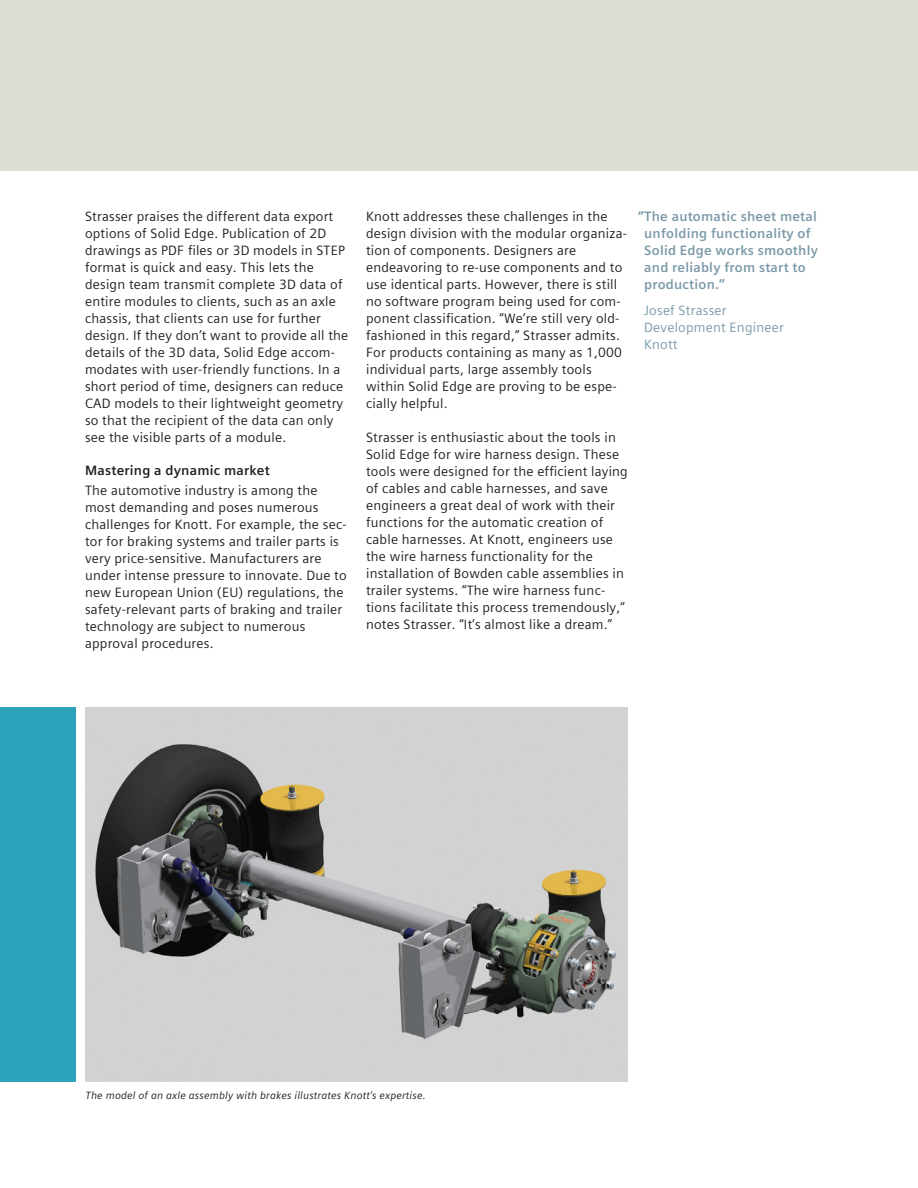
<style>
.page{position:relative;width:918px;height:1188px;background:#fff}
.page>*{position:absolute;margin:0;border:0;box-sizing:border-box;transform-origin:0 0}
.t1{font:13.5px/17px "Siemens Sans Global";letter-spacing:.015em;color:#231f20}
.t2{font:700 13.5px/17px "Siemens Sans Global";letter-spacing:.015em;color:#7b99a9}
.t3{font:13.5px/17px "Siemens Sans Global";letter-spacing:.015em;color:#7b99a9}
.t4{font:700 13.5px "Siemens Sans Global";letter-spacing:.015em;color:#231f20}
.t5{font:italic 10.5px "Siemens Sans Global";letter-spacing:.015em;color:#231f20}
</style>
<div class="page">
<div style="left:0;top:0;width:918px;height:170px;background:#deddd5"></div>
<div style="left:0;top:707px;width:76px;height:375px;background:#2da3bb"></div>
<img style="left:85px;top:707px;width:543px;height:375px">
<p class="t1" style="left:85px;top:208px;width:265px">Strasser praises the different data export options of Solid Edge. Publication of 2D drawings as PDF files or 3D models in STEP format is quick and easy. This lets the design team transmit complete 3D data of entire modules to clients, such as an axle chassis, that clients can use for further design. If they don’t want to provide all the details of the 3D data, Solid Edge accom&shy;modates with user-friendly functions. In a short period of time, designers can reduce CAD models to their lightweight geometry so that the recipient of the data can only see the visible parts of a module.</p>
<p class="t4" style="left:85px;top:460px;width:186px">Mastering a dynamic market</p>
<p class="t1" style="left:85px;top:482px;width:263px">The automotive industry is among the most demanding and poses numerous challenges for Knott. For example, the sec&shy;tor for braking systems and trailer parts is very price-sensitive. Manufacturers are under intense pressure to innovate. Due to new European Union (EU) regulations, the safety-relevant parts of braking and trailer technology are subject to numerous approval procedures.</p>
<p class="t1" style="left:366px;top:208px;width:262px">Knott addresses these challenges in the design division with the modular organiza&shy;tion of components. Designers are endeavoring to re-use components and to use identical parts. However, there is still no software program being used for com&shy;ponent classification. “We’re still very old&shy;fashioned in this regard,” Strasser admits.<br>For products containing as many as 1,000 individual parts, large assembly tools within Solid Edge are proving to be espe&shy;cially helpful.</p>
<p class="t1" style="left:366px;top:429px;width:263px">Strasser is enthusiastic about the tools in Solid Edge for wire harness design. These tools were designed for the efficient laying of cables and cable harnesses, and save engineers a great deal of work with their functions for the automatic creation of cable harnesses. At Knott, engineers use the wire harness functionality for the installation of Bowden cable assemblies in trailer systems. “The wire harness func&shy;tions facilitate this process tremendously,” notes Strasser. “It’s almost like a dream.”</p>
<p class="t2" style="left:644px;top:208px;width:175px;text-indent:-6px">“The automatic sheet metal unfolding functionality of<br>Solid Edge works smoothly and reliably from start to production.”</p>
<p class="t3" style="left:644px;top:302px;width:141px">Josef Strasser<br>Development Engineer<br>Knott</p>
<p class="t5" style="left:85px;top:1087px;width:342px">The model of an axle assembly with brakes illustrates Knott’s expertise.</p>
</div>
